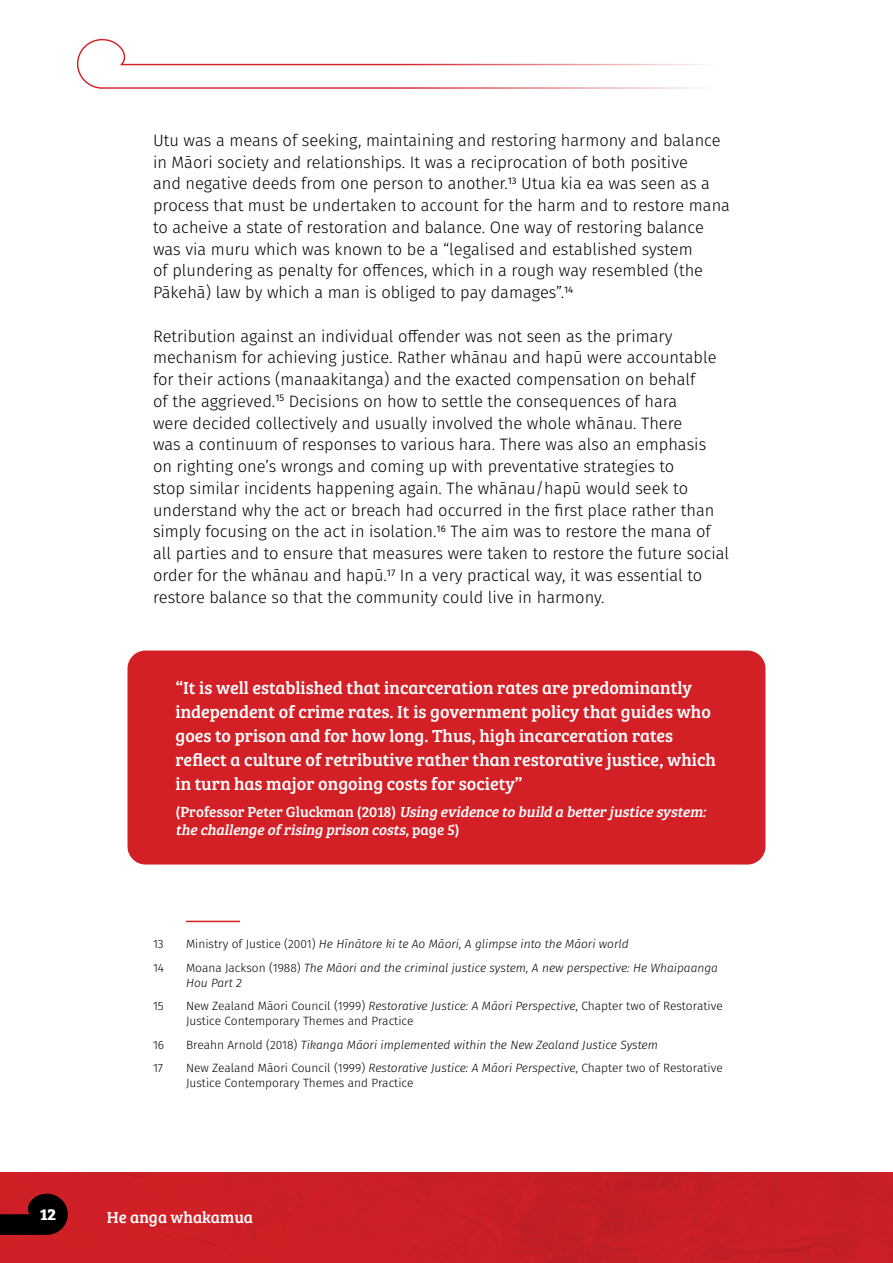
<style>
.page{position:relative;width:893px;height:1263px;background:#fff}
.page>*{position:absolute;margin:0;border:0;box-sizing:border-box;transform-origin:0 0}
.t1{font:18px/24px "Bree Serif";color:#fff}
.t2{font:300 16.5px/21.8px "Fira Sans";color:#000}
.t3{font:16.5px "Bree Serif";color:#fff}
.t4{font:700 16.5px "Bree Serif";color:#fff}
.t5{font:italic 15px/18px "Bree Serif";color:#fff}
.t6{font:300 12px/15px "Fira Sans";color:#000}
.t7{font:italic 300 12px/15px "Fira Sans";color:#000}
.s1{font-style:normal}
.s2{font-style:italic}
</style>
<div class="page">
<img style="left:0;top:1173px;width:893px;height:90px">
<svg style="left:0;top:1194px;width:68px;height:41px;background:#3d090b"></svg>
<svg style="left:76px;top:38px;width:631px;height:51px"></svg>
<div style="left:128px;top:650px;width:637px;height:214px;background:#d31f26;border-radius:18px"></div>
<hr style="left:186px;top:921px;width:54px;height:1px;background:#d31f26">
<p class="t2" style="left:153px;top:129px;width:579px">Utu was a means of seeking, maintaining and restoring harmony and balance in Māori society and relationships. It was a reciprocation of both positive<br>and negative deeds from one person to another.<sup>13</sup> Utua kia ea was seen as a process that must be undertaken to account for the harm and to restore mana to acheive a state of restoration and balance. One way of restoring balance was via muru which was known to be a “legalised and established system<br>of plundering as penalty for offences, which in a rough way resembled (the Pākehā) law by which a man is obliged to pay damages”.<sup>14</sup></p>
<p class="t2" style="left:153px;top:325px;width:578px">Retribution against an individual offender was not seen as the primary mechanism for achieving justice. Rather whānau and hapū were accountable for their actions (manaakitanga) and the exacted compensation on behalf<br>of the aggrieved.<sup>15</sup> Decisions on how to settle the consequences of hara<br>were decided collectively and usually involved the whole whānau. There<br>was a continuum of responses to various hara. There was also an emphasis on righting one’s wrongs and coming up with preventative strategies to<br>stop similar incidents happening again. The whānau/hapū would seek to understand why the act or breach had occurred in the first place rather than simply focusing on the act in isolation.<sup>16</sup> The aim was to restore the mana of all parties and to ensure that measures were taken to restore the future social order for the whānau and hapū.<sup>17</sup> In a very practical way, it was essential to restore balance so that the community could live in harmony.</p>
<p class="t1" style="left:176px;top:674px;width:542px">“It is well established that incarceration rates are predominantly independent of crime rates. It is government policy that guides who goes to prison and for how long. Thus, high incarceration rates reflect a culture of retributive rather than restorative justice, which in turn has major ongoing costs for society”</p>
<p class="t5" style="left:176px;top:801px;width:536px"><span class="s1">( P r o fe s s o r P e t e r G l u c k m a n ( 2 0 1 8 )</span> Using evidence to build a better justice system: the challenge ofrising prison costs,<span class="s1">p a g e 5 )</span></p>
<p class="t6" style="left:153px;top:937px;width:12px">13</p>
<p class="t7" style="left:186px;top:937px;width:444px"><span class="s1">Ministry of Justice (2001)</span> He Hīnātore ki te Ao Māori, A glimpse into the Māori world</p>
<p class="t6" style="left:153px;top:960px;width:13px">14</p>
<p class="t7" style="left:186px;top:960px;width:533px"><span class="s1">Moana Jackson (1988)</span> The Māori and the criminal justice system, A new perspective: He Whaipaanga<br>Hou Part 2</p>
<p class="t6" style="left:153px;top:999px;width:12px">15</p>
<p class="t6" style="left:186px;top:999px;width:538px">New Zealand Māori Council (1999) <span class="s2">Restorative Justice: A Māori Perspective</span>, Chapter two of Restorative<br>Justice Contemporary Themes and Practice</p>
<p class="t6" style="left:153px;top:1037px;width:13px">16</p>
<p class="t7" style="left:186px;top:1037px;width:473px"><span class="s1">Breahn Arnold (2018)</span> Tikanga Māori implemented within the New Zealand Justice System</p>
<p class="t6" style="left:153px;top:1061px;width:12px">17</p>
<p class="t6" style="left:186px;top:1061px;width:538px">New Zealand Māori Council (1999) <span class="s2">Restorative Justice: A Māori Perspective</span>, Chapter two of Restorative<br>Justice Contemporary Themes and Practice</p>
<p class="t4" style="left:40px;top:1202px;width:18px">12</p>
<p class="t3" style="left:107px;top:1205px;width:148px">He anga whakamua</p>
</div>
